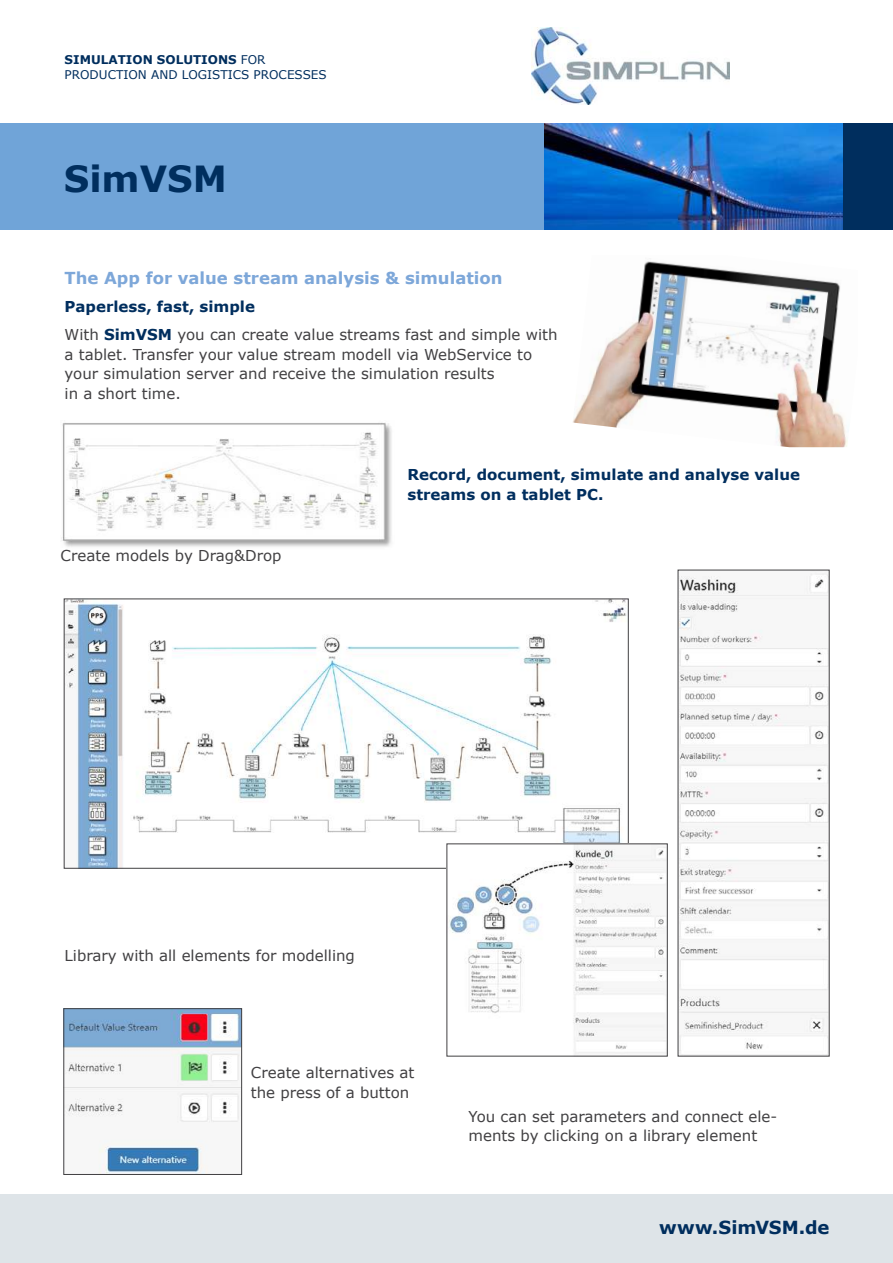
<style>
.page{position:relative;width:893px;height:1263px;background:#fff}
.page>*{position:absolute;margin:0;border:0;box-sizing:border-box;transform-origin:0 0}
.t1{font:700 36px "Verdana";color:#002e5e}
.t2{font:700 18px "Verdana";color:#002e5e}
.t3{font:700 16.5px "Verdana";color:#7da7d9}
.t4{font:15px/19.5px "Verdana";color:#414042}
.t5{font:700 15px/19.5px "Verdana";color:#002e5e}
.t6{font:12px/14.4px "Verdana";color:#002e5e}
.s1{font-weight:700}
.s2{font-weight:700;color:#002e5e}
</style>
<div class="page">
<div style="left:0;top:1195px;width:893px;height:68px;background:#dee4e8"></div>
<div style="left:7px;top:123px;width:886px;height:107px;background:#002e5e"></div>
<div style="left:0;top:123px;width:603px;height:107px;background:#70a4d8"></div>
<img style="left:544px;top:123px;width:298px;height:107px">
<img style="left:573px;top:261px;width:275px;height:186px">
<img style="left:62px;top:422px;width:330px;height:125px">
<img style="left:680px;top:572px;width:148px;height:482px">
<div style="left:678px;top:570px;width:152px;height:486px;border:1px solid #414042"></div>
<img style="left:65px;top:1010px;width:175px;height:163px">
<div style="left:63px;top:1008px;width:179px;height:167px;border:1px solid #414042"></div>
<img style="left:531px;top:28px;width:198px;height:76px">
<img style="left:66px;top:600px;width:561px;height:267px">
<img style="left:448px;top:845px;width:218px;height:209px">
<p class="t6" style="left:65px;top:54px;width:264px"><span class="s1">SIMULATION SOLUTIONS</span> FOR<br>PRODUCTION AND LOGISTICS PROCESSES</p>
<h1 class="t1" style="left:64px;top:165px;width:165px">SimVSM</h1>
<p class="t3" style="left:65px;top:272px;width:440px">The App for value stream analysis &amp; simulation</p>
<p class="t4" style="left:65px;top:294px;width:494px;line-height:28px"><span class="s2">Paperless, fast, simple<br></span>With <span class="s2">SimVSM</span> you can create value streams fast and simple with</p>
<p class="t4" style="left:65px;top:346px;width:469px">a tablet. Transfer your value stream modell via WebService to your simulation server and receive the simulation results<br>in a short time.</p>
<p class="t4" style="left:61px;top:547px;width:222px">Create models by Drag&amp;Drop</p>
<p class="t5" style="left:407px;top:466px;width:394px">Record, document, simulate and analyse value streams on a tablet PC.</p>
<p class="t4" style="left:65px;top:947px;width:292px">Library with all elements for modelling</p>
<p class="t4" style="left:251px;top:1064px;width:165px">Create alternatives at the press of a button</p>
<p class="t4" style="left:468px;top:1108px;width:310px">You can set parameters and connect ele&shy;ments by clicking on a library element</p>
<p class="t2" style="left:659px;top:1220px;width:172px">www.SimVSM.de</p>
</div>
